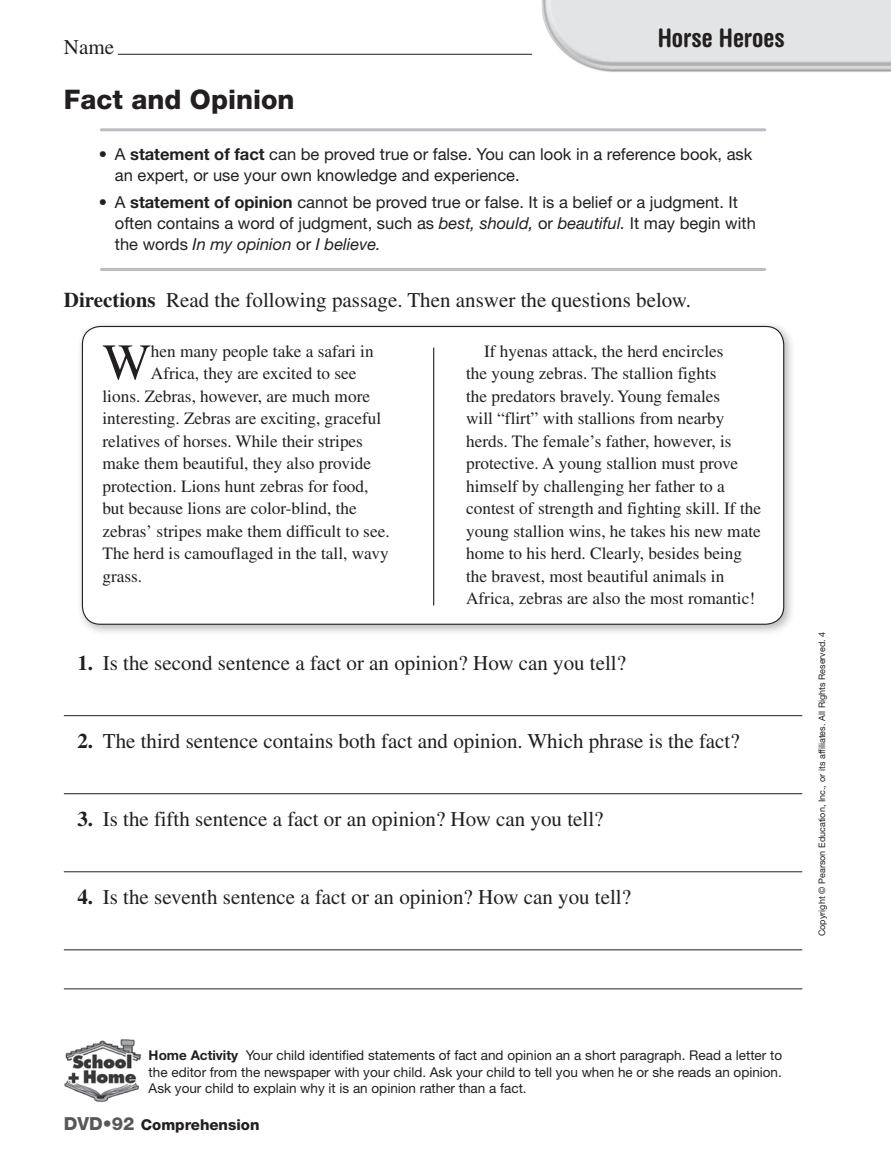
<style>
.page{position:relative;width:891px;height:1175px;background:#fff}
.page>*{position:absolute;margin:0;border:0;box-sizing:border-box;transform-origin:0 0}
.t1{font:51.3px "Times LT Std";color:#231f20}
.t2{font:800 27px "Helvetica Neue LT Std";color:#231f20}
.t3{font:700 condensed 25.5px "Helvetica Rounded LT Std";color:#231f20}
.t4{font:21px "Times LT Std";color:#231f20}
.t5{font:17.25px/22.5px "Times LT Std";color:#231f20}
.t6{font:16.5px/21px "Helvetica Neue LT Std";color:#231f20}
.t7{font:800 15px "Helvetica Neue LT Std";color:#231f20}
.t8{font:13.5px/16.5px "Helvetica Neue LT Std";color:#231f20;text-align:justify}
.t9{font:9px "Helvetica Neue LT Std";color:#231f20}
.s1{font-weight:700}
.s2{font-style:italic}
.s3{font-size:18px;color:#57585a}
</style>
<div class="page">
<img style="left:64px;top:1039px;width:78px;height:64px">
<img style="left:529px;top:0;width:361px;height:72px">
<hr style="left:118px;top:54px;width:414px;height:1px;background:#231f20">
<hr style="left:64px;top:715px;width:738px;height:1px;background:#231f20">
<hr style="left:64px;top:793px;width:738px;height:1px;background:#231f20">
<hr style="left:64px;top:871px;width:738px;height:1px;background:#231f20">
<hr style="left:64px;top:949px;width:738px;height:1px;background:#231f20">
<hr style="left:64px;top:988px;width:738px;height:1px;background:#231f20">
<hr style="left:101px;top:128px;width:663px;height:3px;background:#bcbdc0">
<hr style="left:101px;top:268px;width:663px;height:3px;background:#bcbdc0">
<div style="left:77px;top:320px;width:718px;height:315px;background:#231f20;opacity:.3"></div>
<div style="left:82px;top:326px;width:701px;height:298px;background:#fff;border-radius:18px"></div>
<hr style="left:433px;top:347px;width:1px;height:258px;background:#231f20">
<p class="t4" style="left:64px;top:35px;width:52px">Name</p>
<p class="t3" style="left:657px;top:23px;width:128px">Horse Heroes</p>
<p class="t2" style="left:64px;top:83px;width:232px">Fact and Opinion</p>
<p class="t6" style="left:115px;top:143px;width:639px;text-indent:-16px">• A <span class="s1">statement of fact</span> can be proved true or false. You can look in a reference book, ask an expert, or use your own knowledge and experience.</p>
<p class="t6" style="left:115px;top:191px;width:642px;text-indent:-16px">• A <span class="s1">statement of opinion</span> cannot be proved true or false. It is a belief or a judgment. It often contains a word of judgment, such as <span class="s2">best, should,</span> or <span class="s2">beautiful.</span> It may begin with the words <span class="s2">In my opinion</span> or <span class="s2">I believe.</span></p>
<p class="t4" style="left:64px;top:288px;width:628px"><span class="s1">Directions</span> Read the following passage. Then answer the questions below.</p>
<p class="t1" style="left:102px;top:333px;width:50px">W</p>
<p class="t5" style="left:151px;top:339px;width:224px">hen many people take a safari in</p>
<p class="t5" style="left:466px;top:339px;width:296px;text-indent:18px">If hyenas attack, the herd encircles<br>the young zebras. The stallion fights<br>the predators bravely. Young females<br>will “flirt” with stallions from nearby herds. The female’s father, however, is protective. A young stallion must prove himself by challenging her father to a contest of strength and fighting skill. If the young stallion wins, he takes his new mate home to his herd. Clearly, besides being the bravest, most beautiful animals in Africa, zebras are also the most romantic!</p>
<p class="t5" style="left:151px;top:362px;width:207px">Africa, they are excited to see</p>
<p class="t5" style="left:102px;top:384px;width:269px">lions. Zebras, however, are much more</p>
<p class="t5" style="left:102px;top:407px;width:280px">interesting. Zebras are exciting, graceful</p>
<p class="t5" style="left:102px;top:429px;width:262px">relatives of horses. While their stripes</p>
<p class="t5" style="left:102px;top:452px;width:270px">make them beautiful, they also provide</p>
<p class="t5" style="left:102px;top:474px;width:267px">protection. Lions hunt zebras for food,</p>
<p class="t5" style="left:102px;top:497px;width:256px">but because lions are color-blind, the</p>
<p class="t5" style="left:102px;top:519px;width:288px">zebras’ stripes make them difficult to see.</p>
<p class="t5" style="left:102px;top:542px;width:287px">The herd is camouflaged in the tall, wavy</p>
<p class="t5" style="left:102px;top:564px;width:41px">grass.</p>
<p class="t4" style="left:77px;top:651px;width:550px"><span class="s1">1.</span> Is the second sentence a fact or an opinion? How can you tell?</p>
<p class="t4" style="left:77px;top:729px;width:663px"><span class="s1">2.</span> The third sentence contains both fact and opinion. Which phrase is the fact?</p>
<p class="t4" style="left:77px;top:807px;width:527px"><span class="s1">3.</span> Is the fifth sentence a fact or an opinion? How can you tell?</p>
<p class="t4" style="left:77px;top:885px;width:555px"><span class="s1">4.</span> Is the seventh sentence a fact or an opinion? How can you tell?</p>
<p class="t9" style="left:816px;top:935px;width:306px;rotate:-90deg">Copyright © Pearson Education, Inc., or its affiliates. All Rights Reserved. 4</p>
<p class="t8" style="left:149px;top:1046px;width:635px"><span class="s1">Home Activity</span> Your child identified statements of fact and opinion an a short paragraph. Read a letter to the editor from the newspaper with your child. Ask your child to tell you when he or she reads an opinion.<br>Ask your child to explain why it is an opinion rather than a fact.</p>
<p class="t7" style="left:64px;top:1115px;width:197px"><span class="s3">DVD•92</span> Comprehension</p>
</div>
